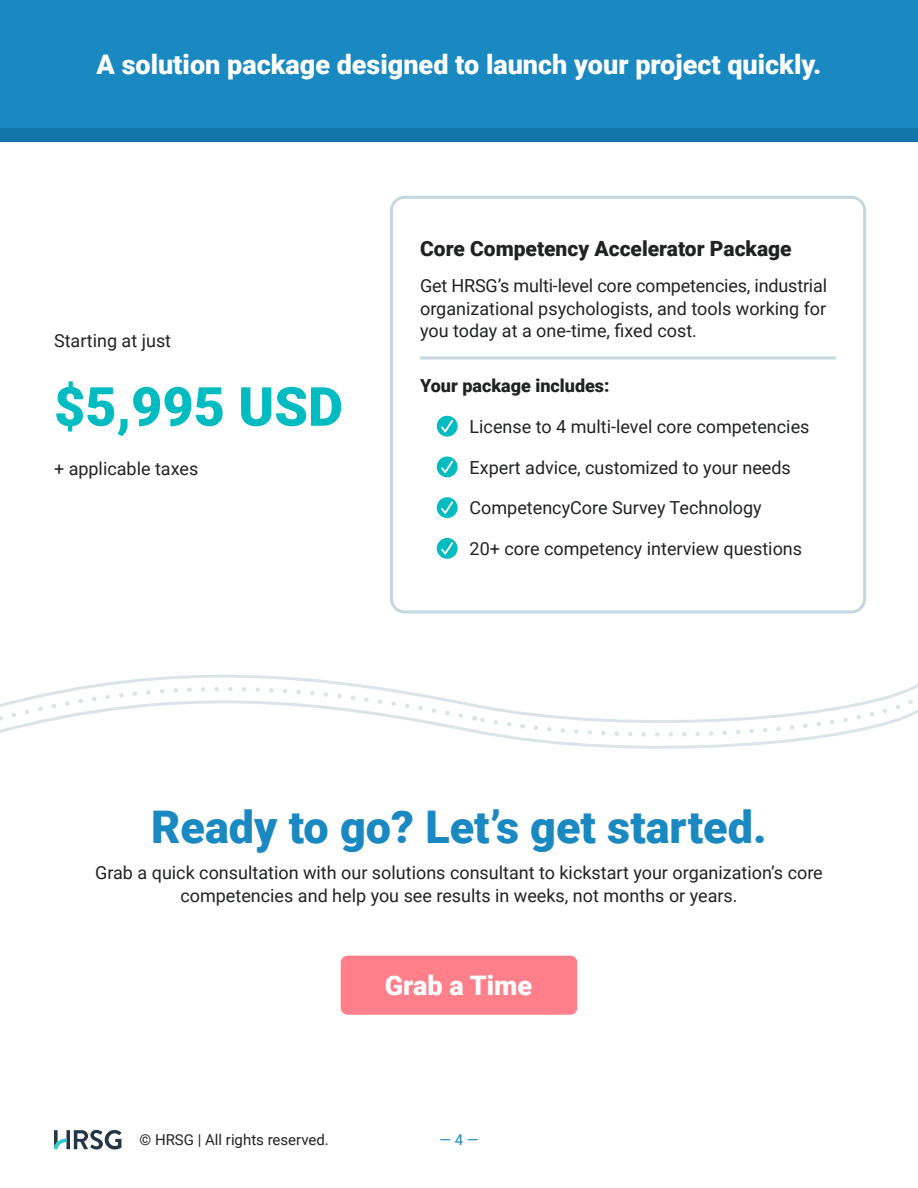
<style>
.page{position:relative;width:918px;height:1188px;background:#fff}
.page>*{position:absolute;margin:0;border:0;box-sizing:border-box;transform-origin:0 0}
.t1{font:900 54px "Roboto";color:#00bcc1}
.t2{font:900 45px "Roboto";color:#1a89c1}
.t3{font:900 27px "Roboto";color:#fff}
.t4{font:900 21px "Roboto";color:#212322}
.t5{font:18px/22.5px "Roboto";color:#212322;text-align:justify}
.t6{font:900 18px "Roboto";color:#212322}
.t7{font:15px "Roboto";color:#212322}
.t8{font:15px "Roboto";color:#1a89c1}
</style>
<div class="page">
<svg style="left:74px;top:1130px;width:47px;height:20px"></svg>
<svg style="left:66px;top:1130px;width:4px;height:19px"></svg>
<svg style="left:54px;top:1130px;width:12px;height:19px"></svg>
<div style="left:0;top:0;width:918px;height:135px;background:#1a89c1"></div>
<div style="left:0;top:128px;width:918px;height:14px;background:#1374aa"></div>
<svg style="left:437px;top:416px;width:21px;height:21px"></svg>
<svg style="left:437px;top:457px;width:21px;height:20px"></svg>
<svg style="left:437px;top:497px;width:21px;height:21px"></svg>
<svg style="left:437px;top:538px;width:21px;height:21px"></svg>
<hr style="left:420px;top:357px;width:416px;height:3px;background:#c4d6de">
<div style="left:390px;top:196px;width:476px;height:417px;border:3px solid #c4d6de;border-radius:14px"></div>
<div style="left:341px;top:956px;width:236px;height:59px;background:#ff808b;border-radius:7px"></div>
<svg style="left:0;top:684px;width:918px;height:49px"></svg>
<svg style="left:474px;top:693px;width:444px;height:55px"></svg>
<svg style="left:0;top:674px;width:466px;height:50px"></svg>
<h3 class="t3" style="left:97px;top:46px;width:726px">A solution package designed to launch your project quickly.</h3>
<p class="t5" style="left:54px;top:329px;width:119px">Starting at just</p>
<h1 class="t1" style="left:54px;top:369px;width:290px">$5,995 USD</h1>
<p class="t5" style="left:54px;top:457px;width:146px">+ applicable taxes</p>
<p class="t4" style="left:420px;top:234px;width:373px">Core Competency Accelerator Package</p>
<p class="t5" style="left:420px;top:274px;width:409px">Get HRSG’s multi-level core competencies, industrial organizational psychologists, and tools working for you today at a one-time, fixed cost.</p>
<p class="t6" style="left:420px;top:373px;width:191px">Your package includes:</p>
<p class="t5" style="left:470px;top:415px;width:341px">License to 4 multi-level core competencies</p>
<p class="t5" style="left:470px;top:455px;width:323px">Expert advice, customized to your needs</p>
<p class="t5" style="left:470px;top:496px;width:294px">CompetencyCore Survey Technology</p>
<p class="t5" style="left:470px;top:537px;width:334px">20+ core competency interview questions</p>
<h2 class="t2" style="left:151px;top:796px;width:617px">Ready to go? Let’s get started.</h2>
<p class="t5" style="left:95px;top:861px;width:729px;text-align:center">Grab a quick consultation with our solutions consultant to kickstart your organization’s core competencies and help you see results in weeks, not months or years.</p>
<h3 class="t3" style="left:385px;top:967px;width:149px">Grab a Time</h3>
<p class="t7" style="left:140px;top:1129px;width:191px">© HRSG | All rights reserved.</p>
<p class="t8" style="left:439px;top:1129px;width:41px">— 4 —</p>
</div>
